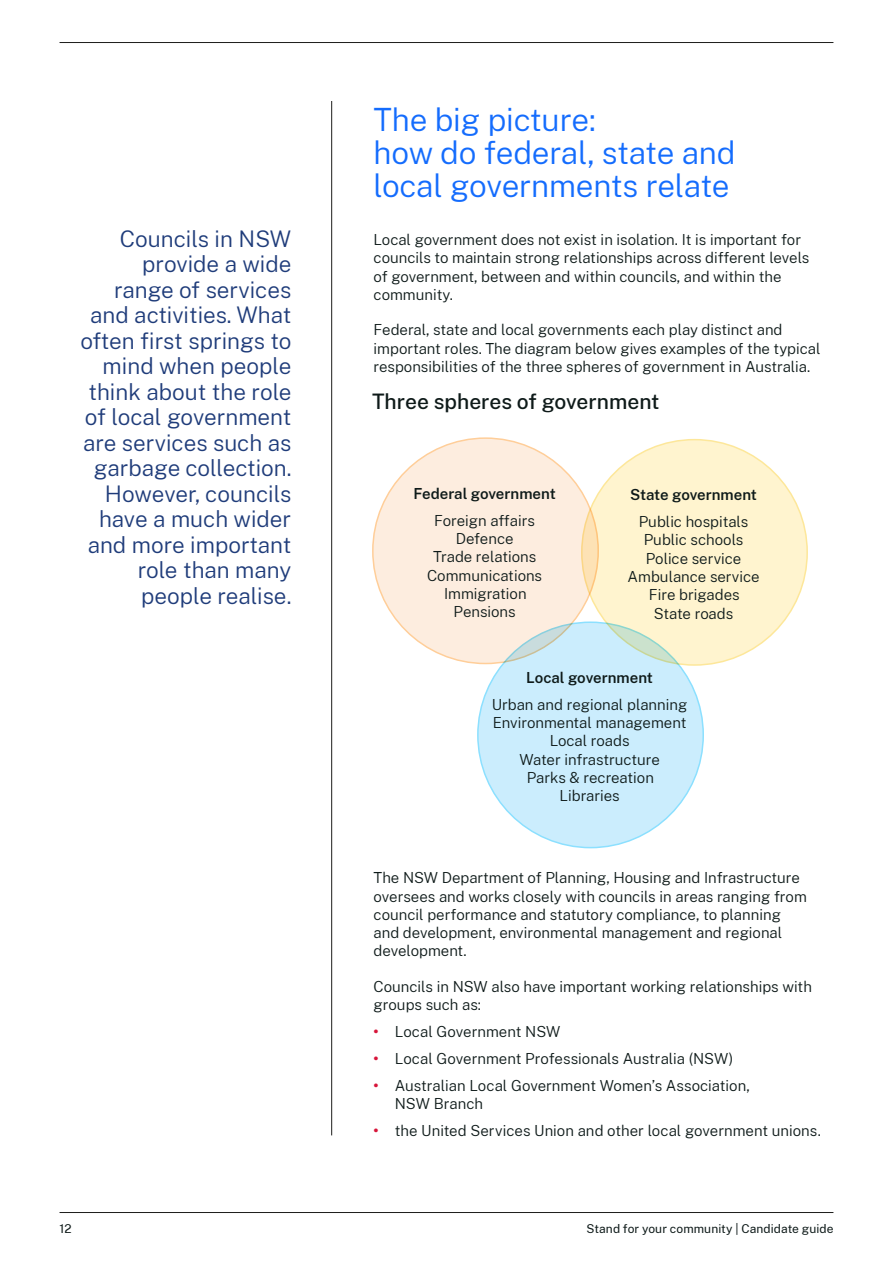
<style>
.page{position:relative;width:893px;height:1263px;background:#fff}
.page>*{position:absolute;margin:0;border:0;box-sizing:border-box;transform-origin:0 0}
.Heading_2__H2{font:300 31.5px/33px "Public Sans";letter-spacing:-.005em;color:#146cfd}
.Intro_Copy{font:300 22.5px/25.5px "Public Sans";color:#1f3c7a;text-align:right}
.Heading_3__H3{font:500 21px "Public Sans";color:#0e1a19}
.Body{font:300 15px/18.3px "Public Sans";color:#0e1a19}
.Level_1_bullet{font:300 15px/18.3px "Public Sans";color:#0e1a19}
.t1{font:600 15px "Public Sans";color:#0e1a19}
.t2{font:12px "Public Sans";letter-spacing:.005em;color:#0e1a19}
.s1{font-weight:700;color:#d7153a}
</style>
<div class="page">
<hr style="left:331px;top:101px;width:1px;height:1034px;background:#1d1d1b">
<div style="left:373px;top:438px;width:225px;height:225px;background:#fdeddf;border-radius:50%"></div>
<div style="left:582px;top:440px;width:225px;height:225px;background:#fff4cf;border-radius:50%"></div>
<div style="left:478px;top:622px;width:225px;height:226px;background:#cbedfd;border-radius:50%"></div>
<hr style="left:60px;top:42px;width:773px;height:1px;background:#1d1d1b">
<hr style="left:60px;top:1212px;width:773px;height:1px;background:#1d1d1b">
<p class="Intro_Copy" style="left:80px;top:225px;width:212px">Councils in NSW provide a wide range of services and activities. What often first springs to mind when people think about the role of local government are services such as garbage collection.<br>However, councils have a much wider and more important role than many people realise.</p>
<h2 class="Heading_2__H2" style="left:374px;top:102px;width:363px">The big picture:<br>how do federal, state and local governments relate</h2>
<p class="Body" style="left:374px;top:230px;width:437px">Local government does not exist in isolation. It is important for councils to maintain strong relationships across different levels of government, between and within councils, and within the community.</p>
<p class="Body" style="left:374px;top:320px;width:448px">Federal, state and local governments each play distinct and important roles. The diagram below gives examples of the typical responsibilities of the three spheres of government in Australia.</p>
<h3 class="Heading_3__H3" style="left:372px;top:386px;width:289px">Three spheres of government</h3>
<p class="t1" style="left:413px;top:482px;width:144px">Federal government</p>
<p class="Body" style="left:427px;top:510px;width:117px;text-align:center">Foreign affairs<br>Defence<br>Trade relations<br>Communications<br>Immigration<br>Pensions</p>
<p class="t1" style="left:630px;top:484px;width:128px">State government</p>
<p class="Body" style="left:628px;top:512px;width:134px;text-align:center">Public hospitals<br>Public schools<br>Police service<br>Ambulance service<br>Fire brigades<br>State roads</p>
<p class="t1" style="left:526px;top:667px;width:128px">Local government</p>
<p class="Body" style="left:492px;top:694px;width:197px;text-align:center">Urban and regional planning<br>Environmental management<br>Local roads<br>Water infrastructure<br>Parks &amp; recreation<br>Libraries</p>
<p class="Body" style="left:374px;top:868px;width:435px">The NSW Department of Planning, Housing and Infrastructure oversees and works closely with councils in areas ranging from council performance and statutory compliance, to planning and development, environmental management and regional development.</p>
<p class="Body" style="left:374px;top:976px;width:440px">Councils in NSW also have important working relationships with groups such as:</p>
<p class="Level_1_bullet" style="left:374px;top:1022px;width:188px"><span class="s1">•</span> Local Government NSW</p>
<p class="Level_1_bullet" style="left:374px;top:1048px;width:361px"><span class="s1">•</span> Local Government Professionals Australia (NSW)</p>
<p class="Level_1_bullet" style="left:395px;top:1075px;width:357px;text-indent:-21px"><span class="s1">•</span> Australian Local Government Women’s Association,<br>NSW Branch</p>
<p class="Level_1_bullet" style="left:374px;top:1120px;width:449px"><span class="s1">•</span> the United Services Union and other local government unions.</p>
<p class="t2" style="left:60px;top:1220px;width:13px">12</p>
<p class="t2" style="left:586px;top:1220px;width:249px">Stand for your community | Candidate guide</p>
</div>
